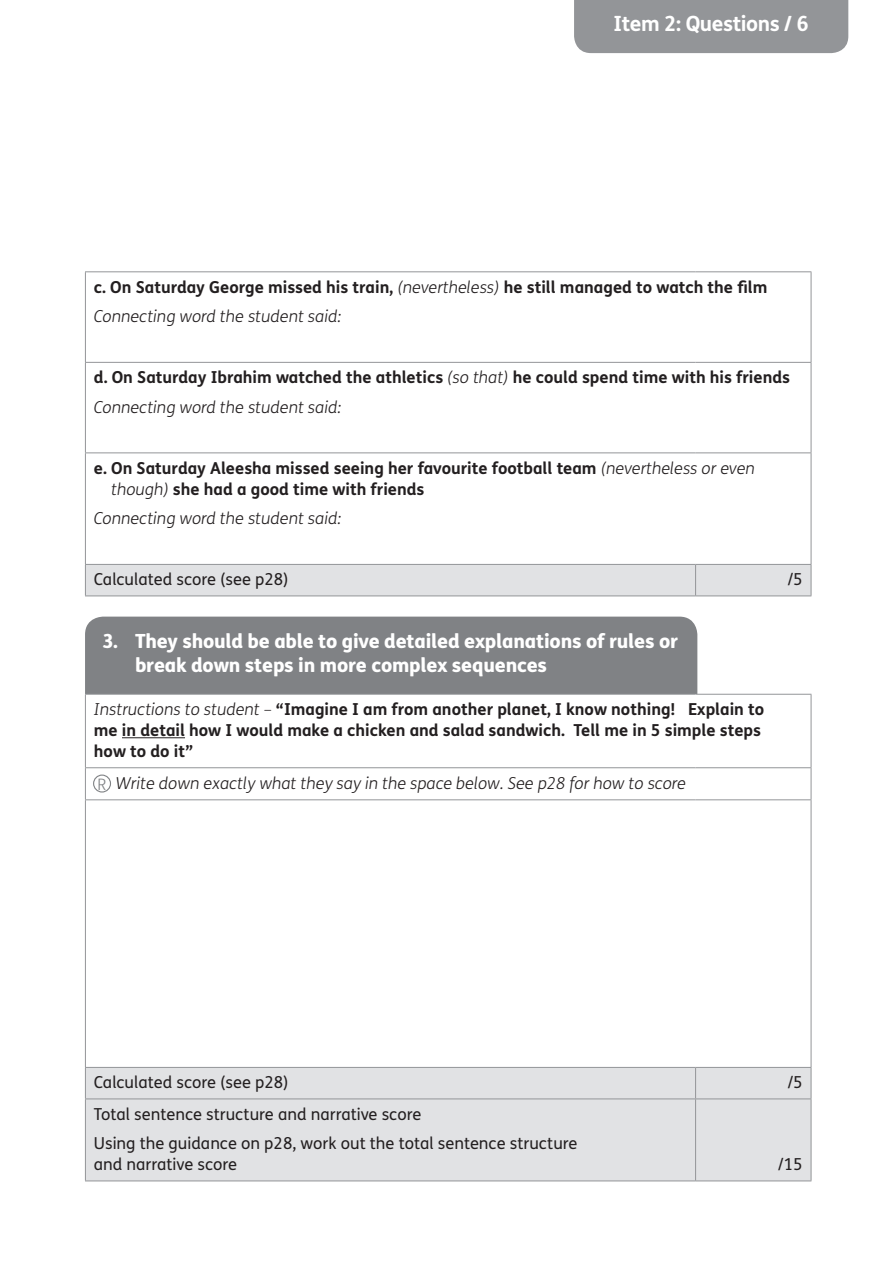
<style>
.page{position:relative;width:893px;height:1263px;background:#fff}
.page>*{position:absolute;margin:0;border:0;box-sizing:border-box;transform-origin:0 0}
.t1{font:700 21px "FS Me";letter-spacing:-.02em;color:#fff}
.t2{font:800 19.5px/24px "FS Me";letter-spacing:-.01em;color:#fff}
.t3{font:700 16.5px/21px "FS Me";color:#231f20}
.t4{font:16.5px/29.5px "FS Me";color:#231f20}
.t5{font:italic 300 16.5px "FS Me";color:#231f20}
.t6{font:300 15.75px "FS Me";color:#808285}
.s1{font-weight:300;font-style:italic}
</style>
<div class="page">
<div style="left:574px;top:0;width:274px;height:53px;background:#939598"></div>
<div style="left:86px;top:565px;width:725px;height:30px;background:#e1e2e4"></div>
<hr style="left:85px;top:565px;width:1px;height:30px;background:#939598">
<hr style="left:811px;top:272px;width:1px;height:90px;background:#939598">
<hr style="left:811px;top:363px;width:1px;height:89px;background:#939598">
<hr style="left:811px;top:453px;width:1px;height:111px;background:#939598">
<hr style="left:811px;top:565px;width:1px;height:30px;background:#939598">
<hr style="left:85px;top:595px;width:611px;height:1px;background:#939598">
<hr style="left:85px;top:271px;width:611px;height:1px;background:#939598">
<hr style="left:85px;top:272px;width:1px;height:90px;background:#939598">
<hr style="left:696px;top:271px;width:115px;height:1px;background:#939598">
<hr style="left:85px;top:362px;width:611px;height:1px;background:#939598">
<hr style="left:85px;top:363px;width:1px;height:89px;background:#939598">
<hr style="left:696px;top:362px;width:115px;height:1px;background:#939598">
<hr style="left:85px;top:452px;width:611px;height:1px;background:#939598">
<hr style="left:85px;top:453px;width:1px;height:111px;background:#939598">
<hr style="left:696px;top:452px;width:115px;height:1px;background:#939598">
<hr style="left:85px;top:564px;width:611px;height:1px;background:#939598">
<hr style="left:696px;top:564px;width:115px;height:1px;background:#939598">
<hr style="left:695px;top:565px;width:1px;height:30px;background:#939598">
<hr style="left:696px;top:595px;width:115px;height:1px;background:#939598">
<div style="left:85px;top:617px;width:612px;height:131px;background:#808285;border-radius:18px"></div>
<svg style="left:86px;top:695px;width:725px;height:372px"></svg>
<div style="left:86px;top:1068px;width:725px;height:112px;background:#e1e2e4"></div>
<hr style="left:811px;top:695px;width:1px;height:72px;background:#939598">
<hr style="left:811px;top:768px;width:1px;height:31px;background:#939598">
<hr style="left:85px;top:695px;width:1px;height:72px;background:#939598">
<hr style="left:85px;top:1068px;width:1px;height:30px;background:#939598">
<hr style="left:85px;top:1099px;width:1px;height:81px;background:#939598">
<hr style="left:85px;top:1180px;width:611px;height:1px;background:#939598">
<hr style="left:85px;top:767px;width:611px;height:1px;background:#939598">
<hr style="left:85px;top:768px;width:1px;height:31px;background:#939598">
<hr style="left:696px;top:767px;width:115px;height:1px;background:#939598">
<hr style="left:85px;top:694px;width:611px;height:1px;background:#939598">
<hr style="left:696px;top:694px;width:115px;height:1px;background:#939598">
<hr style="left:811px;top:800px;width:1px;height:267px;background:#939598">
<hr style="left:811px;top:1068px;width:1px;height:30px;background:#939598">
<hr style="left:85px;top:1098px;width:611px;height:1px;background:#939598">
<hr style="left:85px;top:799px;width:611px;height:1px;background:#939598">
<hr style="left:85px;top:800px;width:1px;height:267px;background:#939598">
<hr style="left:696px;top:799px;width:115px;height:1px;background:#939598">
<hr style="left:85px;top:1067px;width:611px;height:1px;background:#939598">
<hr style="left:696px;top:1067px;width:115px;height:1px;background:#939598">
<hr style="left:695px;top:1068px;width:1px;height:30px;background:#939598">
<hr style="left:696px;top:1098px;width:115px;height:1px;background:#939598">
<hr style="left:695px;top:1099px;width:1px;height:81px;background:#939598">
<hr style="left:811px;top:1099px;width:1px;height:81px;background:#939598">
<hr style="left:696px;top:1180px;width:115px;height:1px;background:#939598">
<hr style="left:122px;top:737px;width:63px;height:1px;background:#231f20">
<div style="left:93px;top:774px;width:18px;height:18px;border:1px solid #808285;border-radius:50%"></div>
<p class="t1" style="left:613px;top:7px;width:197px">Item 2: Questions / 6</p>
<p class="t3" style="left:94px;top:271px;width:675px;line-height:29.5px">c. On Saturday George missed his train, <span class="s1">(nevertheless)</span> he still managed to watch the film<br><span class="s1">Connecting word the student said:</span></p>
<p class="t3" style="left:94px;top:362px;width:698px;line-height:29.5px">d. On Saturday Ibrahim watched the athletics <span class="s1">(so that)</span> he could spend time with his friends<br><span class="s1">Connecting word the student said:</span></p>
<p class="t3" style="left:111px;top:457px;width:645px;text-indent:-17px">e. On Saturday Aleesha missed seeing her favourite football team <span class="s1">(nevertheless or even though)</span> she had a good time with friends</p>
<p class="t5" style="left:94px;top:507px;width:249px">Connecting word the student said:</p>
<p class="t4" style="left:94px;top:564px;width:196px">Calculated score (see p28)</p>
<p class="t4" style="left:788px;top:564px;width:16px">/5</p>
<p class="t2" style="left:135px;top:628px;width:544px;text-indent:-33px">3. They should be able to give detailed explanations of rules or break down steps in more complex sequences</p>
<p class="t3" style="left:94px;top:698px;width:672px"><span class="s1">Instructions to student –</span> “Imagine I am from another planet, I know nothing! Explain to me in detail how I would make a chicken and salad sandwich. Tell me in 5 simple steps how to do it”</p>
<p class="t5" style="left:115px;top:772px;width:572px">Write down exactly what they say in the space below. See p28 for how to score</p>
<p class="t6" style="left:98px;top:773px;width:10px">R</p>
<p class="t4" style="left:94px;top:1067px;width:196px">Calculated score (see p28)</p>
<p class="t4" style="left:788px;top:1067px;width:16px">/5</p>
<p class="t4" style="left:94px;top:1099px;width:485px">Total sentence structure and narrative score<br>Using the guidance on p28, work out the total sentence structure</p>
<p class="t4" style="left:94px;top:1149px;width:145px">and narrative score</p>
<p class="t4" style="left:778px;top:1149px;width:26px">/15</p>
</div>
